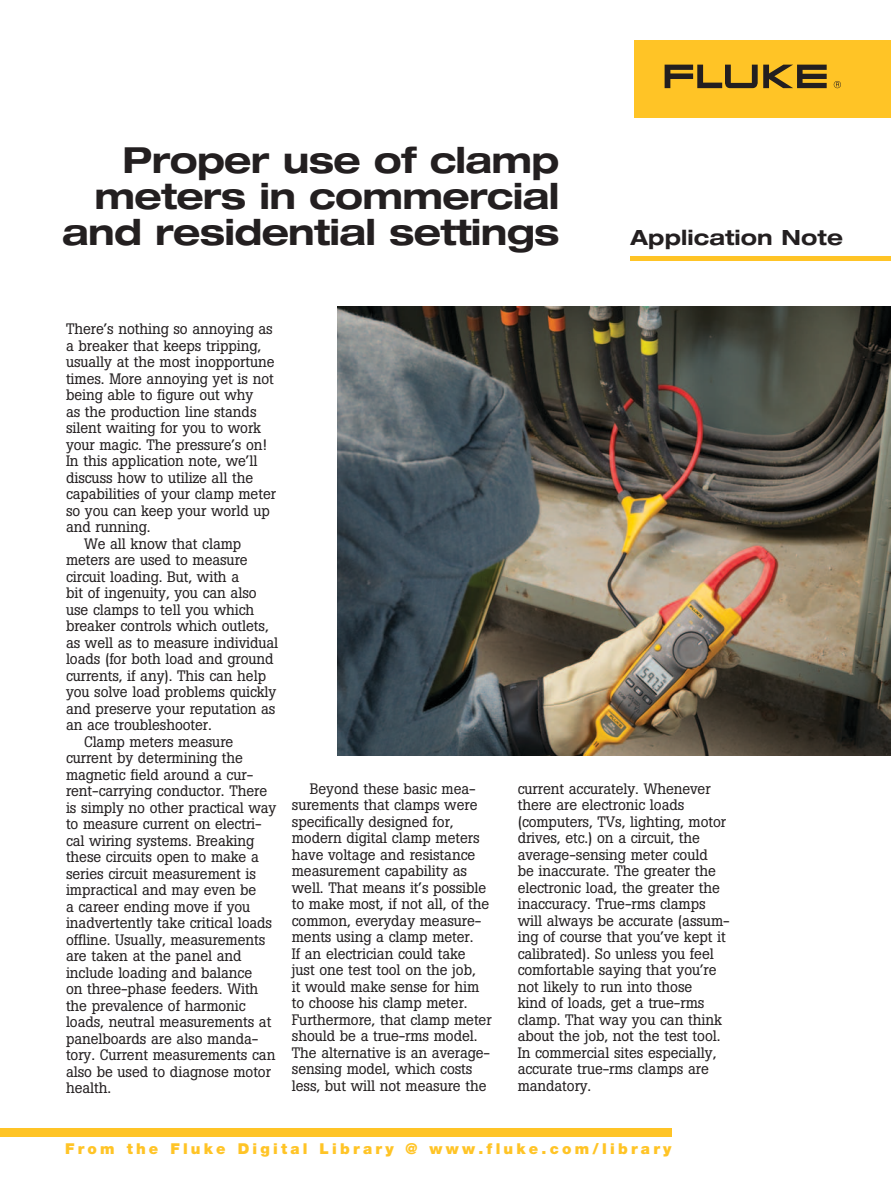
<style>
.page{position:relative;width:891px;height:1188px;background:#fff}
.page>*{position:absolute;margin:0;border:0;box-sizing:border-box;transform-origin:0 0}
.t1{font:700 expanded 36px/36px "Helvetica Neue LT Std";letter-spacing:-.02em;color:#231f20;text-align:right}
.t2{font:700 expanded 21px "Helvetica Neue LT Std";letter-spacing:.005em;color:#231f20}
.t3{font:15px/16.5px "Boton Pro";letter-spacing:-.005em;color:#231f20}
.t4{font:900 15px "Helvetica Neue LT Pro";letter-spacing:.215em;color:#ffc426}
</style>
<div class="page">
<div style="left:634px;top:40px;width:257px;height:78px;background:#ffc426"></div>
<svg style="left:665px;top:65px;width:162px;height:23px"></svg>
<svg style="left:834px;top:81px;width:7px;height:7px"></svg>
<div style="left:0;top:1128px;width:672px;height:8px;background:#ffc426"></div>
<div style="left:631px;top:256px;width:260px;height:5px;background:#ffc426"></div>
<img style="left:338px;top:307px;width:553px;height:449px">
<h1 class="t1" style="left:62px;top:141px;width:499px">Proper use of clamp meters in commercial and residential settings</h1>
<h2 class="t2" style="left:631px;top:224px;width:214px">Application Note</h2>
<p class="t3" style="left:66px;top:321px;width:208px">There’s nothing so annoying as</p>
<p class="t3" style="left:66px;top:338px;width:197px">a breaker that keeps tripping,</p>
<p class="t3" style="left:66px;top:354px;width:210px">usually at the most inopportune</p>
<p class="t3" style="left:66px;top:371px;width:209px">times. More annoying yet is not</p>
<p class="t3" style="left:66px;top:387px;width:189px">being able to figure out why</p>
<p class="t3" style="left:66px;top:404px;width:192px">as the production line stands</p>
<p class="t3" style="left:66px;top:420px;width:197px">silent waiting for you to work</p>
<p class="t3" style="left:66px;top:437px;width:202px">your magic. The pressure’s on!</p>
<p class="t3" style="left:66px;top:453px;width:193px">In this application note, we’ll</p>
<p class="t3" style="left:66px;top:470px;width:189px">discuss how to utilize all the</p>
<p class="t3" style="left:66px;top:486px;width:212px">capabilities of your clamp meter</p>
<p class="t3" style="left:66px;top:503px;width:205px">so you can keep your world up</p>
<p class="t3" style="left:66px;top:519px;width:86px">and running.</p>
<p class="t3" style="left:84px;top:536px;width:159px">We all know that clamp</p>
<p class="t3" style="left:66px;top:552px;width:183px">meters are used to measure</p>
<p class="t3" style="left:66px;top:569px;width:175px">circuit loading. But, with a</p>
<p class="t3" style="left:66px;top:585px;width:192px">bit of ingenuity, you can also</p>
<p class="t3" style="left:66px;top:602px;width:190px">use clamps to tell you which</p>
<p class="t3" style="left:66px;top:618px;width:204px">breaker controls which outlets,</p>
<p class="t3" style="left:66px;top:635px;width:214px">as well as to measure individual</p>
<p class="t3" style="left:66px;top:651px;width:209px">loads (for both load and ground</p>
<p class="t3" style="left:66px;top:668px;width:202px">currents, if any). This can help</p>
<p class="t3" style="left:66px;top:684px;width:212px">you solve load problems quickly</p>
<p class="t3" style="left:66px;top:701px;width:211px">and preserve your reputation as</p>
<p class="t3" style="left:66px;top:717px;width:147px">an ace troubleshooter.</p>
<p class="t3" style="left:84px;top:734px;width:151px">Clamp meters measure</p>
<p class="t3" style="left:66px;top:750px;width:178px">current by determining the</p>
<p class="t3" style="left:66px;top:767px;width:189px">magnetic field around a cur-</p>
<p class="t3" style="left:66px;top:783px;width:203px">rent-carrying conductor. There</p>
<p class="t3" style="left:66px;top:800px;width:212px">is simply no other practical way</p>
<p class="t3" style="left:66px;top:816px;width:197px">to measure current on electri-</p>
<p class="t3" style="left:66px;top:833px;width:190px">cal wiring systems. Breaking</p>
<p class="t3" style="left:66px;top:849px;width:194px">these circuits open to make a</p>
<p class="t3" style="left:66px;top:866px;width:192px">series circuit measurement is</p>
<p class="t3" style="left:66px;top:882px;width:192px">impractical and may even be</p>
<p class="t3" style="left:66px;top:899px;width:186px">a career ending move if you</p>
<p class="t3" style="left:66px;top:915px;width:208px">inadvertently take critical loads</p>
<p class="t3" style="left:66px;top:932px;width:201px">offline. Usually, measurements</p>
<p class="t3" style="left:66px;top:948px;width:177px">are taken at the panel and</p>
<p class="t3" style="left:66px;top:965px;width:188px">include loading and balance</p>
<p class="t3" style="left:66px;top:981px;width:194px">on three-phase feeders. With</p>
<p class="t3" style="left:66px;top:998px;width:181px">the prevalence of harmonic</p>
<p class="t3" style="left:66px;top:1014px;width:207px">loads, neutral measurements at</p>
<p class="t3" style="left:66px;top:1031px;width:194px">panelboards are also manda-</p>
<p class="t3" style="left:66px;top:1047px;width:211px">tory. Current measurements can</p>
<p class="t3" style="left:66px;top:1064px;width:207px">also be used to diagnose motor</p>
<p class="t3" style="left:66px;top:1080px;width:47px">health.</p>
<p class="t3" style="left:292px;top:780px;width:201px;text-indent:18px">Beyond these basic mea&shy;surements that clamps were specifically designed for, modern digital clamp meters have voltage and resistance measurement capability as well. That means it’s possible to make most, if not all, of the common, everyday measure&shy;ments using a clamp meter.<br>If an electrician could take just one test tool on the job,<br>it would make sense for him to choose his clamp meter.<br>Furthermore, that clamp meter should be a true-rms model.<br>The alternative is an average&shy;sensing model, which costs less, but will not measure the</p>
<p class="t3" style="left:518px;top:780px;width:213px">current accurately. Whenever there are electronic loads (computers, TVs, lighting, motor drives, etc.) on a circuit, the average-sensing meter could<br>be inaccurate. The greater the electronic load, the greater the inaccuracy. True-rms clamps will always be accurate (assum&shy;ing of course that you’ve kept it calibrated). So unless you feel comfortable saying that you’re not likely to run into those<br>kind of loads, get a true-rms clamp. That way you can think about the job, not the test tool.<br>In commercial sites especially, accurate true-rms clamps are mandatory.</p>
<p class="t4" style="left:65px;top:1140px;width:608px">From the Fluke Digital Library @ www.fluke.com/library</p>
</div>
